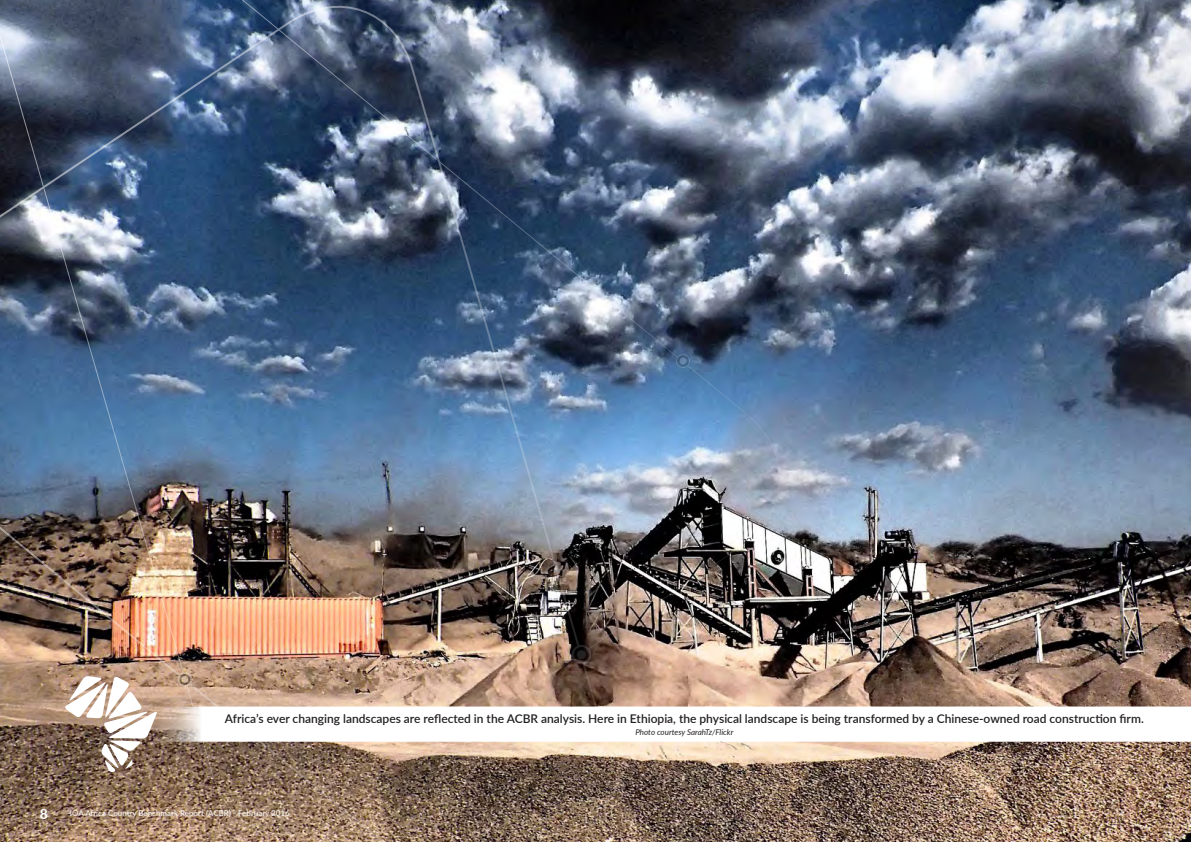
<style>
.page{position:relative;width:1191px;height:842px;background:#fff}
.page>*{position:absolute;margin:0;border:0;box-sizing:border-box;transform-origin:0 0}
.t1{font:700 14px "Lato";color:#fff}
.t2{font:600 12px "Lato";color:#231f20}
.t3{font:8px "Lato";color:#fff}
.t4{font:italic 8px "Lato";color:#231f20}
</style>
<div class="page">
<img style="left:781px;top:0;width:410px;height:842px">
<img style="left:701px;top:0;width:80px;height:842px">
<img style="left:0;top:0;width:701px;height:842px">
<div style="left:177px;top:672px;width:15px;height:15px;border:2px solid #fff;border-radius:50%"></div>
<svg style="left:573px;top:646px;width:17px;height:17px"></svg>
<div style="left:572px;top:645px;width:19px;height:19px;border:2px solid #fff;border-radius:50%"></div>
<div style="left:577px;top:650px;width:9px;height:9px;background:#222121;border-radius:50%"></div>
<svg style="left:676px;top:354px;width:13px;height:13px"></svg>
<div style="left:676px;top:354px;width:14px;height:14px;border:1px solid #fff;border-radius:50%"></div>
<div style="left:679px;top:358px;width:7px;height:6px;background:#6584a7;border-radius:50%"></div>
<svg style="left:65px;top:676px;width:1126px;height:96px"></svg>
<p class="t2" style="left:225px;top:710px;width:920px">Africa’s ever changing landscapes are reflected in the ACBR analysis. Here in Ethiopia, the physical landscape is being transformed by a Chinese-owned road construction firm.</p>
<p class="t4" style="left:635px;top:726px;width:99px">Photo courtesy SarahTz/Flickr</p>
<p class="t1" style="left:40px;top:803px;width:10px">8</p>
<p class="t3" style="left:70px;top:808px;width:221px">IOA Africa Country Benchmark Report (ACBR) - February 2016</p>
</div>
